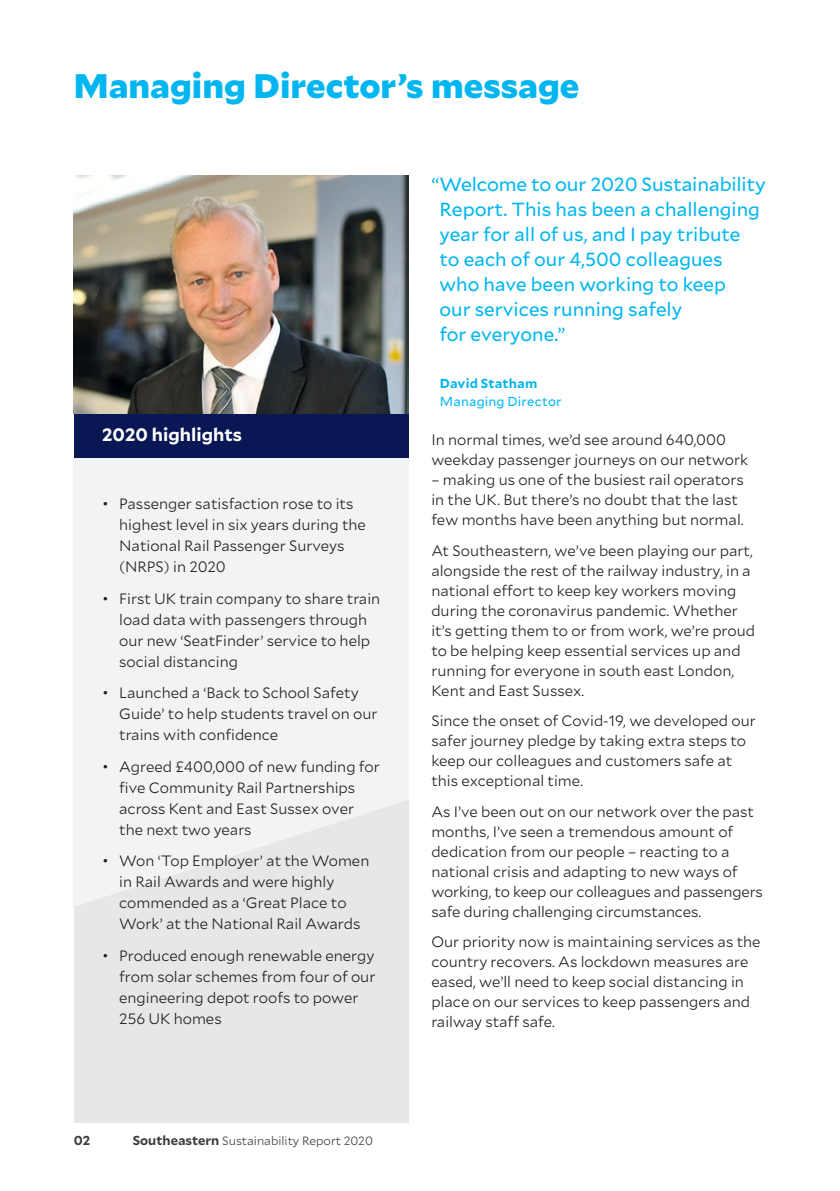
<style>
.page{position:relative;width:840px;height:1191px;background:#fff}
.page>*{position:absolute;margin:0;border:0;box-sizing:border-box;transform-origin:0 0}
.t1{font:900 34px "Mallory";color:#00b6f0}
.t2{font:19px/25px "Mallory";color:#00b6f0}
.t3{font:700 18px "Mallory";color:#fff}
.t4{font:300 15px/20px "Mallory";color:#231f20}
.t5{font:13px "Mallory";letter-spacing:.015em;color:#00b6f0}
.t6{font:700 13px "Mallory";letter-spacing:.015em;color:#00b6f0}
.t7{font:700 13px "Mallory";color:#3e3e3f}
.t8{font:300 12px "Mallory";color:#3e3e3f}
.s1{font-weight:700;font-size:13px}
</style>
<div class="page">
<div style="left:74px;top:457px;width:334px;height:666px;background:#e6e7e9"></div>
<svg style="left:74px;top:457px;width:334px;height:449px;fill:#f2f3f4"></svg>
<div style="left:74px;top:412px;width:334px;height:45px;background:#091855"></div>
<img style="left:74px;top:176px;width:334px;height:237px">
<h1 class="t1" style="left:74px;top:59px;width:507px">Managing Director’s message</h1>
<p class="t3" style="left:102px;top:421px;width:141px">2020 highlights</p>
<p class="t4" style="left:119px;top:492px;width:248px;line-height:21px;text-indent:-17px">• Passenger satisfaction rose to its highest level in six years during the<br>National Rail Passenger Surveys (NRPS) in 2020</p>
<p class="t4" style="left:119px;top:587px;width:262px;line-height:21px;text-indent:-17px">• First UK train company to share train load data with passengers through our new ‘SeatFinder’ service to help social distancing</p>
<p class="t4" style="left:119px;top:681px;width:260px;line-height:21px;text-indent:-17px">• Launched a ‘Back to School Safety<br>Guide’ to help students travel on our trains with confidence</p>
<p class="t4" style="left:119px;top:755px;width:262px;line-height:21px;text-indent:-17px">• Agreed £400,000 of new funding for five Community Rail Partnerships across Kent and East Sussex over the next two years</p>
<p class="t4" style="left:119px;top:849px;width:251px;line-height:21px;text-indent:-17px">• Won ‘Top Employer’ at the Women in Rail Awards and were highly commended as a ‘Great Place to<br>Work’ at the National Rail Awards</p>
<p class="t4" style="left:119px;top:944px;width:257px;line-height:21px;text-indent:-17px">• Produced enough renewable energy from solar schemes from four of our engineering depot roofs to power<br>256 UK homes</p>
<p class="t7" style="left:74px;top:1130px;width:18px">02</p>
<p class="t8" style="left:133px;top:1131px;width:241px"><span class="s1">Southeastern</span> Sustainability Report 2020</p>
<p class="t2" style="left:439px;top:171px;width:327px;text-indent:-8px">“Welcome to our 2020 Sustainability<br>Report. This has been a challenging year for all of us, and I pay tribute<br>to each of our 4,500 colleagues who have been working to keep<br>our services running safely<br>for everyone.”</p>
<p class="t6" style="left:439px;top:374px;width:99px">David Statham</p>
<p class="t5" style="left:439px;top:392px;width:123px">Managing Director</p>
<p class="t4" style="left:431px;top:429px;width:318px">In normal times, we’d see around 640,000 weekday passenger journeys on our network</p>
<p class="t4" style="left:431px;top:469px;width:314px">– making us one of the busiest rail operators in the UK. But there’s no doubt that the last few months have been anything but normal.</p>
<p class="t4" style="left:431px;top:540px;width:325px">At Southeastern, we’ve been playing our part, alongside the rest of the railway industry, in a national effort to keep key workers moving during the coronavirus pandemic. Whether it’s getting them to or from work, we’re proud to be helping keep essential services up and running for everyone in south east London, Kent and East Sussex.</p>
<p class="t4" style="left:431px;top:710px;width:326px">Since the onset of Covid-19, we developed our safer journey pledge by taking extra steps to keep our colleagues and customers safe at this exceptional time.</p>
<p class="t4" style="left:431px;top:801px;width:333px">As I’ve been out on our network over the past months, I’ve seen a tremendous amount of dedication from our people – reacting to a national crisis and adapting to new ways of working, to keep our colleagues and passengers safe during challenging circumstances.</p>
<p class="t4" style="left:431px;top:931px;width:330px">Our priority now is maintaining services as the country recovers. As lockdown measures are eased, we’ll need to keep social distancing in place on our services to keep passengers and railway staff safe.</p>
</div>
